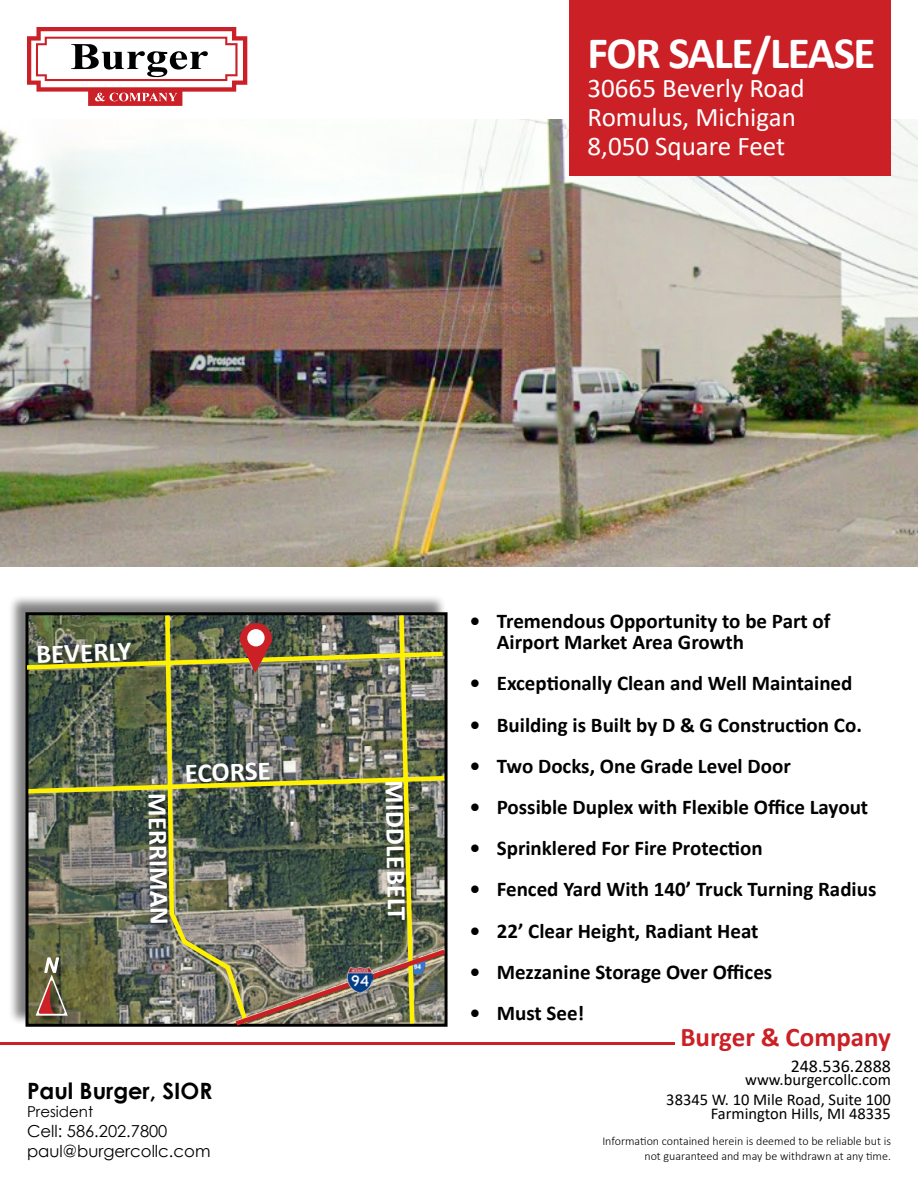
<style>
.page{position:relative;width:918px;height:1188px;background:#fff}
.page>*{position:absolute;margin:0;border:0;box-sizing:border-box;transform-origin:0 0}
.t1{font:700 45px "Calibri";letter-spacing:-.03em;color:#fff}
.t2{font:27px/29.2px "Calibri";color:#fff}
.t3{font:700 27px "Calibri";color:#fff}
.t4{font:700 27px "Calibri";color:#cb2026}
.t5{font:700 22.5px "Century Gothic";color:#000}
.t6{font:700 21px/21px "Calibri";color:#000}
.t7{font:18px "Calibri";color:#000}
.t8{font:16.5px/19.8px "Calibri";color:#000;text-align:right}
.t9{font:16.5px/19.8px "Century Gothic";color:#000}
.t10{font:15px "Century Gothic";color:#000}
.t11{font:300 12px/14.4px "Calibri";color:#000;text-align:right}
</style>
<div class="page">
<img style="left:0;top:119px;width:918px;height:448px">
<div style="left:7px;top:594px;width:439px;height:431px;background:#000;opacity:.5"></div>
<img style="left:22px;top:611px;width:426px;height:416px">
<img style="left:348px;top:968px;width:25px;height:24px">
<svg style="left:27px;top:27px;width:220px;height:79px"></svg>
<hr style="left:0;top:1042px;width:675px;height:3px;background:#cb2026">
<div style="left:569px;top:0;width:322px;height:176px;background:#cb2026"></div>
<h1 class="t1" style="left:588px;top:21px;width:289px">FOR SALE/LEASE</h1>
<p class="t2" style="left:588px;top:72px;width:219px">30665 Beverly Road<br>Romulus, Michigan<br>8,050 Square Feet</p>
<p class="t3" style="left:35px;top:635px;width:97px;rotate:-2deg">BEVERLY</p>
<p class="t3" style="left:177px;top:793px;width:134px;rotate:89deg">MERRIMAN</p>
<p class="t3" style="left:184px;top:754px;width:88px;rotate:-2deg">ECORSE</p>
<p class="t5" style="left:27px;top:1074px;width:187px">Paul Burger, SIOR</p>
<p class="t10" style="left:27px;top:1101px;width:68px">President</p>
<p class="t9" style="left:27px;top:1121px;width:185px">Cell: 586.202.7800 paul@burgercollc.com</p>
<p class="t3" style="left:414px;top:780px;width:142px;rotate:89deg">MIDDLEBELT</p>
<p class="t6" style="left:497px;top:610px;width:335px;text-indent:-27px">• Tremendous Opportunity to be Part of<br>Airport Market Area Growth</p>
<p class="t6" style="left:470px;top:673px;width:384px">• Exceptionally Clean and Well Maintained</p>
<p class="t6" style="left:470px;top:714px;width:394px">• Building is Built by D &amp; G Construction Co.</p>
<p class="t6" style="left:470px;top:755px;width:323px">• Two Docks, One Grade Level Door</p>
<p class="t6" style="left:470px;top:796px;width:400px">• Possible Duplex with Flexible Office Layout</p>
<p class="t6" style="left:470px;top:837px;width:294px">• Sprinklered For Fire Protection</p>
<p class="t6" style="left:470px;top:879px;width:408px">• Fenced Yard With 140’ Truck Turning Radius</p>
<p class="t6" style="left:470px;top:920px;width:290px">• 22’ Clear Height, Radiant Heat</p>
<p class="t6" style="left:470px;top:961px;width:304px">• Mezzanine Storage Over Offices</p>
<p class="t6" style="left:470px;top:1002px;width:116px">• Must See!</p>
<p class="t4" style="left:680px;top:1018px;width:212px">Burger &amp; Company</p>
<p class="t7" style="left:791px;top:1053px;width:102px">248.536.2888</p>
<p class="t8" style="left:666px;top:1069px;width:226px">www.burgercollc.com<br>38345 W. 10 Mile Road, Suite 100</p>
<p class="t8" style="left:711px;top:1103px;width:182px">Farmington Hills, MI 48335</p>
<p class="t11" style="left:602px;top:1134px;width:290px">Information contained herein is deemed to be reliable but is not guaranteed and may be withdrawn at any time.</p>
</div>
